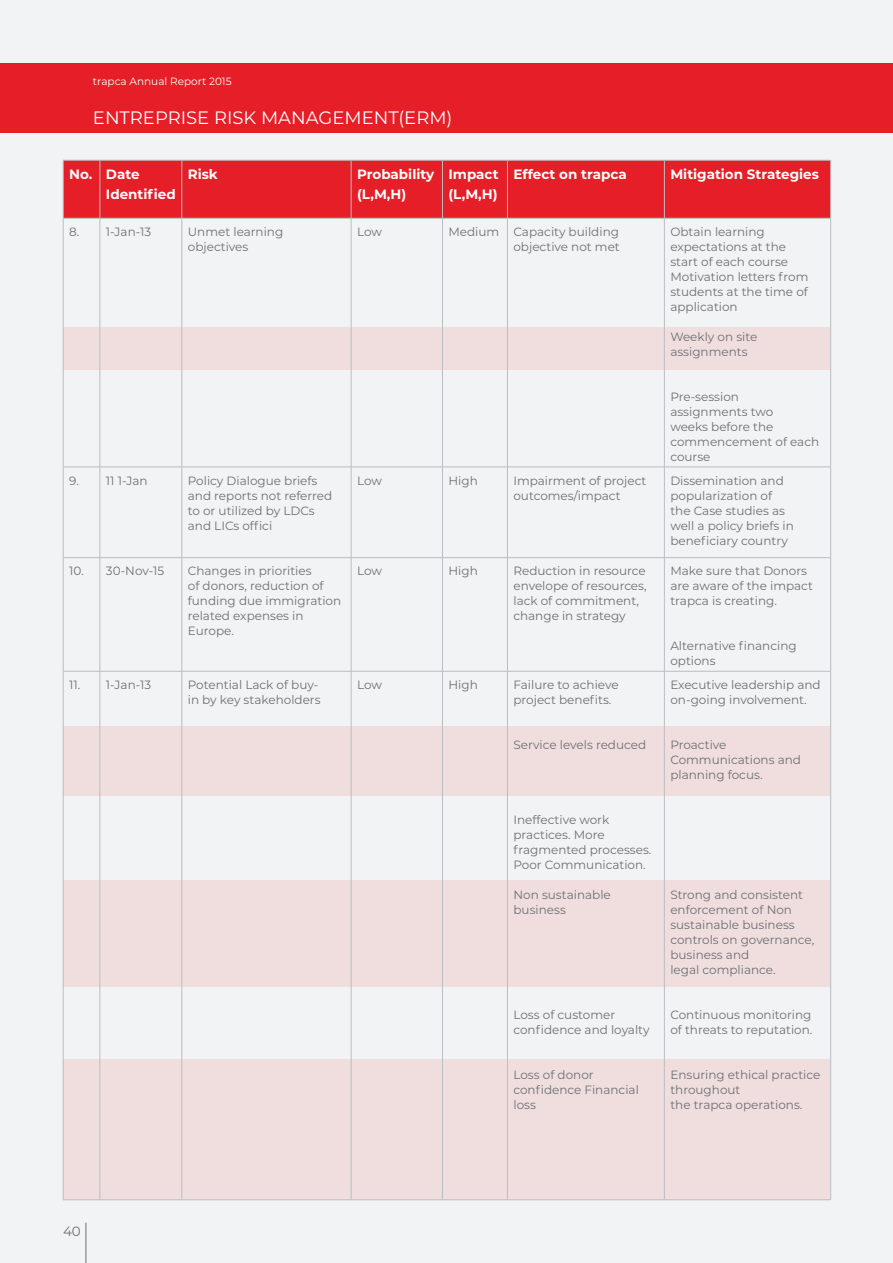
<style>
.page{position:relative;width:893px;height:1263px;background:#f2f3f4}
.page>*{position:absolute;margin:0;border:0;box-sizing:border-box;transform-origin:0 0}
.t1{font:18px "Montserrat";color:#fff}
.t2{font:700 13.5px/19.5px "Montserrat";color:#fff}
.t3{font:13.5px "Montserrat";color:#6d7072}
.t4{font:12px/15px "Montserrat";color:#6d7072}
.t5{font:10.5px "Montserrat";color:#fff}
</style>
<div class="page">
<div style="left:0;top:64px;width:893px;height:69px;background:#e61e27"></div>
<hr style="left:86px;top:1223px;width:1px;height:40px;background:#6e6f72">
<div style="left:63px;top:327px;width:767px;height:43px;background:#f0dedf"></div>
<div style="left:63px;top:1059px;width:767px;height:141px;background:#f0dedf"></div>
<div style="left:63px;top:881px;width:767px;height:106px;background:#f0dedf"></div>
<div style="left:63px;top:726px;width:767px;height:69px;background:#f0dedf"></div>
<div style="left:64px;top:161px;width:766px;height:57px;background:#e61e27"></div>
<hr style="left:63px;top:160px;width:37px;height:1px;background:#bcbdc0">
<hr style="left:63px;top:160px;width:1px;height:58px;background:#bcbdc0">
<hr style="left:100px;top:160px;width:82px;height:1px;background:#bcbdc0">
<hr style="left:100px;top:160px;width:1px;height:58px;background:#bcbdc0">
<hr style="left:182px;top:160px;width:169px;height:1px;background:#bcbdc0">
<hr style="left:182px;top:160px;width:1px;height:58px;background:#bcbdc0">
<hr style="left:351px;top:160px;width:91px;height:1px;background:#bcbdc0">
<hr style="left:351px;top:160px;width:1px;height:58px;background:#bcbdc0">
<hr style="left:442px;top:160px;width:65px;height:1px;background:#bcbdc0">
<hr style="left:442px;top:160px;width:1px;height:58px;background:#bcbdc0">
<hr style="left:507px;top:160px;width:157px;height:1px;background:#bcbdc0">
<hr style="left:507px;top:160px;width:1px;height:58px;background:#bcbdc0">
<hr style="left:664px;top:160px;width:167px;height:1px;background:#bcbdc0">
<hr style="left:664px;top:160px;width:1px;height:58px;background:#bcbdc0">
<hr style="left:830px;top:160px;width:1px;height:58px;background:#bcbdc0">
<hr style="left:63px;top:218px;width:37px;height:1px;background:#bcbdc0">
<hr style="left:63px;top:218px;width:1px;height:249px;background:#bcbdc0">
<hr style="left:100px;top:218px;width:82px;height:1px;background:#bcbdc0">
<hr style="left:100px;top:218px;width:1px;height:249px;background:#bcbdc0">
<hr style="left:182px;top:218px;width:169px;height:1px;background:#bcbdc0">
<hr style="left:182px;top:218px;width:1px;height:249px;background:#bcbdc0">
<hr style="left:351px;top:218px;width:91px;height:1px;background:#bcbdc0">
<hr style="left:351px;top:218px;width:1px;height:249px;background:#bcbdc0">
<hr style="left:442px;top:218px;width:65px;height:1px;background:#bcbdc0">
<hr style="left:442px;top:218px;width:1px;height:249px;background:#bcbdc0">
<hr style="left:507px;top:218px;width:157px;height:1px;background:#bcbdc0">
<hr style="left:507px;top:218px;width:1px;height:249px;background:#bcbdc0">
<hr style="left:664px;top:218px;width:167px;height:1px;background:#bcbdc0">
<hr style="left:664px;top:218px;width:1px;height:249px;background:#bcbdc0">
<hr style="left:830px;top:218px;width:1px;height:249px;background:#bcbdc0">
<hr style="left:63px;top:467px;width:37px;height:1px;background:#bcbdc0">
<hr style="left:63px;top:467px;width:1px;height:90px;background:#bcbdc0">
<hr style="left:100px;top:467px;width:82px;height:1px;background:#bcbdc0">
<hr style="left:100px;top:467px;width:1px;height:90px;background:#bcbdc0">
<hr style="left:182px;top:467px;width:169px;height:1px;background:#bcbdc0">
<hr style="left:182px;top:467px;width:1px;height:90px;background:#bcbdc0">
<hr style="left:351px;top:467px;width:91px;height:1px;background:#bcbdc0">
<hr style="left:351px;top:467px;width:1px;height:90px;background:#bcbdc0">
<hr style="left:442px;top:467px;width:65px;height:1px;background:#bcbdc0">
<hr style="left:442px;top:467px;width:1px;height:90px;background:#bcbdc0">
<hr style="left:507px;top:467px;width:157px;height:1px;background:#bcbdc0">
<hr style="left:507px;top:467px;width:1px;height:90px;background:#bcbdc0">
<hr style="left:664px;top:467px;width:167px;height:1px;background:#bcbdc0">
<hr style="left:664px;top:467px;width:1px;height:90px;background:#bcbdc0">
<hr style="left:830px;top:467px;width:1px;height:90px;background:#bcbdc0">
<hr style="left:63px;top:557px;width:37px;height:1px;background:#bcbdc0">
<hr style="left:63px;top:558px;width:1px;height:113px;background:#bcbdc0">
<hr style="left:100px;top:557px;width:82px;height:1px;background:#bcbdc0">
<hr style="left:100px;top:558px;width:1px;height:113px;background:#bcbdc0">
<hr style="left:182px;top:557px;width:169px;height:1px;background:#bcbdc0">
<hr style="left:182px;top:558px;width:1px;height:113px;background:#bcbdc0">
<hr style="left:351px;top:557px;width:91px;height:1px;background:#bcbdc0">
<hr style="left:351px;top:558px;width:1px;height:113px;background:#bcbdc0">
<hr style="left:442px;top:557px;width:65px;height:1px;background:#bcbdc0">
<hr style="left:442px;top:558px;width:1px;height:113px;background:#bcbdc0">
<hr style="left:507px;top:557px;width:157px;height:1px;background:#bcbdc0">
<hr style="left:507px;top:558px;width:1px;height:113px;background:#bcbdc0">
<hr style="left:664px;top:557px;width:167px;height:1px;background:#bcbdc0">
<hr style="left:664px;top:558px;width:1px;height:113px;background:#bcbdc0">
<hr style="left:830px;top:558px;width:1px;height:113px;background:#bcbdc0">
<hr style="left:63px;top:671px;width:37px;height:1px;background:#bcbdc0">
<hr style="left:63px;top:671px;width:1px;height:528px;background:#bcbdc0">
<hr style="left:100px;top:671px;width:82px;height:1px;background:#bcbdc0">
<hr style="left:100px;top:671px;width:1px;height:528px;background:#bcbdc0">
<hr style="left:182px;top:671px;width:169px;height:1px;background:#bcbdc0">
<hr style="left:182px;top:671px;width:1px;height:528px;background:#bcbdc0">
<hr style="left:351px;top:671px;width:91px;height:1px;background:#bcbdc0">
<hr style="left:351px;top:671px;width:1px;height:528px;background:#bcbdc0">
<hr style="left:442px;top:671px;width:65px;height:1px;background:#bcbdc0">
<hr style="left:442px;top:671px;width:1px;height:528px;background:#bcbdc0">
<hr style="left:507px;top:671px;width:157px;height:1px;background:#bcbdc0">
<hr style="left:507px;top:671px;width:1px;height:528px;background:#bcbdc0">
<hr style="left:664px;top:671px;width:167px;height:1px;background:#bcbdc0">
<hr style="left:664px;top:671px;width:1px;height:528px;background:#bcbdc0">
<hr style="left:830px;top:671px;width:1px;height:528px;background:#bcbdc0">
<hr style="left:63px;top:1199px;width:37px;height:1px;background:#bcbdc0">
<hr style="left:100px;top:1199px;width:82px;height:1px;background:#bcbdc0">
<hr style="left:182px;top:1199px;width:169px;height:1px;background:#bcbdc0">
<hr style="left:351px;top:1199px;width:91px;height:1px;background:#bcbdc0">
<hr style="left:442px;top:1199px;width:65px;height:1px;background:#bcbdc0">
<hr style="left:507px;top:1199px;width:157px;height:1px;background:#bcbdc0">
<hr style="left:664px;top:1199px;width:167px;height:1px;background:#bcbdc0">
<p class="t5" style="left:93px;top:74px;width:140px">trapca Annual Report 2015</p>
<h1 class="t1" style="left:93px;top:106px;width:361px">ENTREPRISE RISK MANAGEMENT(ERM)</h1>
<p class="t2" style="left:106px;top:164px;width:71px;text-indent:-37px">No. Date<br>Identified</p>
<p class="t2" style="left:188px;top:164px;width:32px">Risk</p>
<p class="t2" style="left:357px;top:164px;width:79px">Probability (L,M,H)</p>
<p class="t2" style="left:448px;top:164px;width:52px">Impact (L,M,H)</p>
<p class="t2" style="left:513px;top:164px;width:115px">Effect on trapca</p>
<p class="t2" style="left:670px;top:164px;width:150px">Mitigation Strategies</p>
<p class="t4" style="left:69px;top:224px;width:84px">8. 1-Jan-13</p>
<p class="t4" style="left:188px;top:224px;width:97px">Unmet learning objectives</p>
<p class="t4" style="left:357px;top:224px;width:26px">Low</p>
<p class="t4" style="left:448px;top:224px;width:173px;text-align:right">Medium Capacity building objective not met</p>
<p class="t4" style="left:670px;top:224px;width:140px">Obtain learning expectations at the start of each course<br>Motivation letters from students at the time of application</p>
<p class="t4" style="left:670px;top:329px;width:89px">Weekly on site assignments</p>
<p class="t4" style="left:670px;top:389px;width:150px">Pre-session assignments two<br>weeks before the commencement of each course</p>
<p class="t4" style="left:69px;top:472px;width:80px">9. 11 1-Jan</p>
<p class="t4" style="left:188px;top:472px;width:146px">Policy Dialogue briefs and reports not referred to or utilized by LDCs and LICs offici</p>
<p class="t4" style="left:357px;top:472px;width:26px">Low</p>
<p class="t4" style="left:448px;top:472px;width:31px">High</p>
<p class="t4" style="left:513px;top:472px;width:134px">Impairment of project outcomes/impact</p>
<p class="t4" style="left:670px;top:472px;width:125px">Dissemination and popularization of the Case studies as well a policy briefs in beneficiary country</p>
<p class="t4" style="left:69px;top:563px;width:97px">10. 30-Nov-15</p>
<p class="t4" style="left:188px;top:563px;width:155px">Changes in priorities<br>of donors, reduction of funding due immigration related expenses in<br>Europe.</p>
<p class="t4" style="left:357px;top:563px;width:26px">Low</p>
<p class="t4" style="left:448px;top:563px;width:31px">High</p>
<p class="t4" style="left:513px;top:563px;width:135px">Reduction in resource envelope of resources, lack of commitment, change in strategy</p>
<p class="t4" style="left:670px;top:563px;width:144px">Make sure that Donors are aware of the impact trapca is creating.</p>
<p class="t4" style="left:670px;top:638px;width:128px">Alternative financing options</p>
<p class="t4" style="left:69px;top:677px;width:84px">11. 1-Jan-13</p>
<p class="t4" style="left:188px;top:677px;width:134px">Potential Lack of buy&shy;in by key stakeholders</p>
<p class="t4" style="left:357px;top:677px;width:26px">Low</p>
<p class="t4" style="left:448px;top:677px;width:31px">High</p>
<p class="t4" style="left:513px;top:677px;width:107px">Failure to achieve project benefits.</p>
<p class="t4" style="left:513px;top:737px;width:134px">Service levels reduced</p>
<p class="t4" style="left:670px;top:677px;width:152px">Executive leadership and on-going involvement.</p>
<p class="t4" style="left:670px;top:737px;width:132px">Proactive<br>Communications and planning focus.</p>
<p class="t3" style="left:63px;top:1222px;width:19px">40</p>
<p class="t4" style="left:513px;top:812px;width:139px">Ineffective work practices. More fragmented processes.<br>Poor Communication.</p>
<p class="t4" style="left:513px;top:887px;width:99px">Non sustainable business</p>
<p class="t4" style="left:513px;top:1007px;width:138px">Loss of customer confidence and loyalty</p>
<p class="t4" style="left:513px;top:1067px;width:127px">Loss of donor confidence Financial loss</p>
<p class="t4" style="left:670px;top:887px;width:146px">Strong and consistent enforcement of Non sustainable business controls on governance, business and<br>legal compliance.</p>
<p class="t4" style="left:670px;top:1007px;width:144px">Continuous monitoring of threats to reputation.</p>
<p class="t4" style="left:670px;top:1067px;width:152px">Ensuring ethical practice throughout<br>the trapca operations.</p>
</div>
